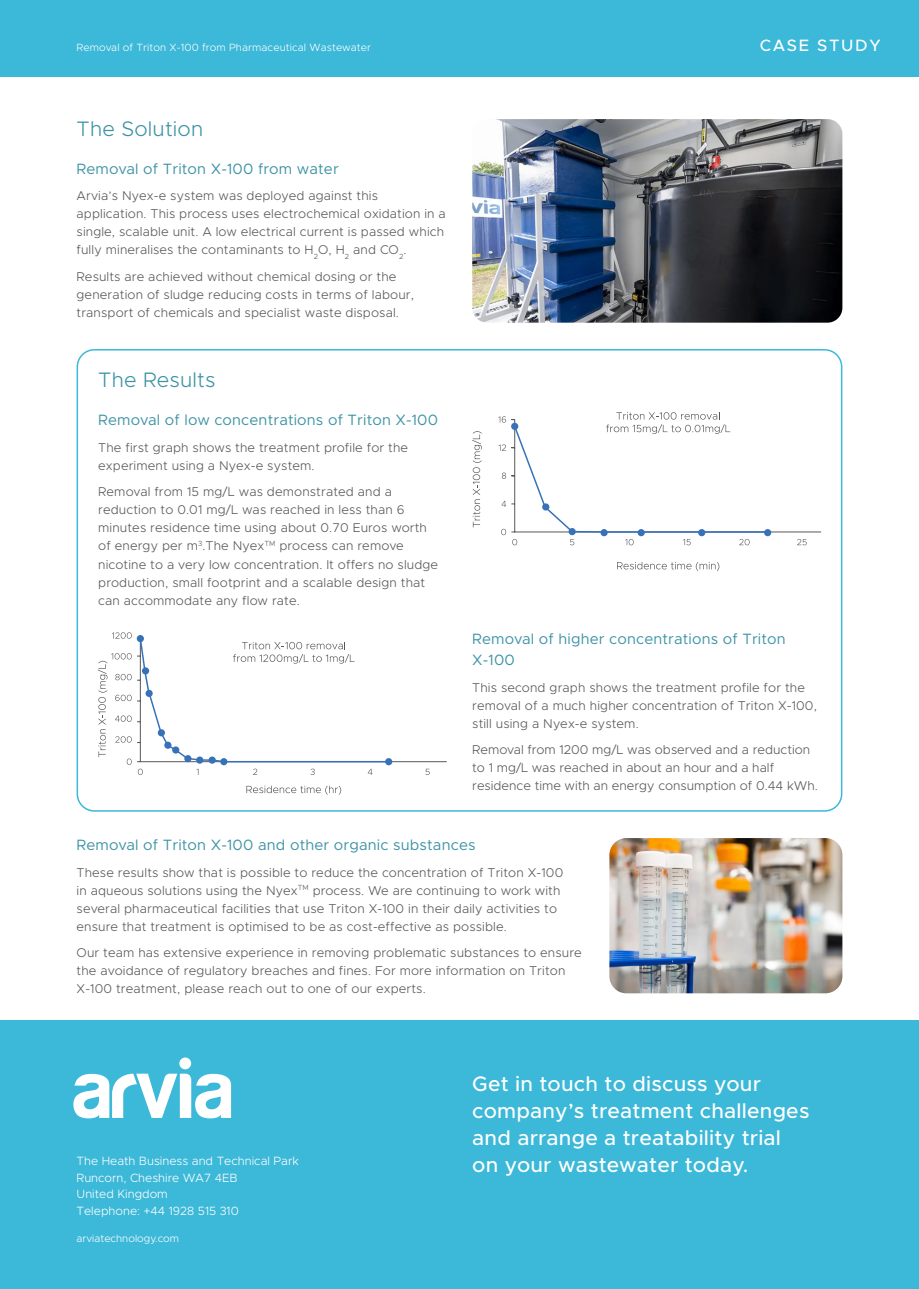
<style>
.page{position:relative;width:919px;height:1289px;background:#fff}
.page>*{position:absolute;margin:0;border:0;box-sizing:border-box;transform-origin:0 0}
.Bold_Coloured_Body_T{font:500 21px/27px "Metropolis";letter-spacing:.01em;color:#fff}
.t1{font:300 21px "Metropolis";letter-spacing:.01em;color:#3d93a5}
.t2{font:500 16.5px "Metropolis";letter-spacing:.1em;color:#fff}
.H4_Regular{font:15px/21px "Metropolis";letter-spacing:.01em;color:#3d93a5}
.Case_Study_Body{font:300 12.75px/18px "Metropolis";letter-spacing:.01em;color:#57585a}
.t3{font:300 12px "Metropolis";color:#fff}
.t4{font:300 10.5px "Metropolis";letter-spacing:.01em;color:#fff}
</style>
<div class="page">
<div style="left:77px;top:349px;width:765px;height:462px;border:2px solid #3cb8d8;border-radius:17px"></div>
<div style="left:0;top:1020px;width:918px;height:268px;background:#3cb8d8"></div>
<div style="left:179px;top:1057px;width:12px;height:12px;background:#fff;border-radius:50%"></div>
<svg style="left:73px;top:1073px;width:158px;height:45px"></svg>
<div style="left:0;top:0;width:918px;height:77px;background:#3cb8d8"></div>
<img style="left:472px;top:119px;width:370px;height:204px">
<img style="left:609px;top:838px;width:233px;height:155px">
<svg style="left:617px;top:562px;width:102px;height:9px"></svg>
<svg style="left:472px;top:431px;width:10px;height:96px"></svg>
<svg style="left:498px;top:412px;width:323px;height:133px"></svg>
<svg style="left:246px;top:785px;width:95px;height:9px"></svg>
<svg style="left:98px;top:632px;width:349px;height:143px"></svg>
<p class="t4" style="left:77px;top:41px;width:296px">Removal of Triton X-100 from Pharmaceutical Wastewater</p>
<h2 class="t2" style="left:759px;top:35px;width:122px">CASE STUDY</h2>
<h2 class="t1" style="left:77px;top:115px;width:128px">The Solution</h2>
<p class="H4_Regular" style="left:77px;top:158px;width:264px">Removal of Triton X-100 from water</p>
<p class="Case_Study_Body" style="left:77px;top:187px;width:371px">Arvia’s Nyex-e system was deployed against this application. This process uses electrochemical oxidation in a single, scalable unit. A low electrical current is passed which fully mineralises the contaminants to H<sub>2</sub>O, H<sub>2</sub> and CO<sub>2</sub>.</p>
<p class="Case_Study_Body" style="left:77px;top:267px;width:339px">Results are achieved without chemical dosing or the generation of sludge reducing costs in terms of labour, transport of chemicals and specialist waste disposal.</p>
<h2 class="t1" style="left:98px;top:367px;width:119px">The Results</h2>
<p class="H4_Regular" style="left:98px;top:410px;width:341px">Removal of low concentrations of Triton X-100</p>
<p class="Case_Study_Body" style="left:98px;top:438px;width:311px">The first graph shows the treatment profile for the experiment using a Nyex-e system.</p>
<p class="Case_Study_Body" style="left:98px;top:483px;width:341px">Removal from 15 mg/L was demonstrated and a reduction to 0.01 mg/L was reached in less than 6 minutes residence time using about 0.70 Euros worth of energy per m<sup>3</sup>.The Nyex<sup>TM</sup> process can remove nicotine to a very low concentration. It offers no sludge production, small footprint and a scalable design that can accommodate any flow rate.</p>
<p class="H4_Regular" style="left:472px;top:628px;width:315px">Removal of higher concentrations of Triton<br>X-100</p>
<p class="Case_Study_Body" style="left:472px;top:678px;width:346px">This second graph shows the treatment profile for the removal of a much higher concentration of Triton X-100, still using a Nyex-e system.</p>
<p class="Case_Study_Body" style="left:472px;top:741px;width:347px">Removal from 1200 mg/L was observed and a reduction to 1 mg/L was reached in about an hour and a half residence time with an energy consumption of 0.44 kWh.</p>
<p class="H4_Regular" style="left:77px;top:834px;width:400px">Removal of Triton X-100 and other organic substances</p>
<p class="Case_Study_Body" style="left:77px;top:863px;width:488px">These results show that is possible to reduce the concentration of Triton X-100 in aqueous solutions using the Nyex<sup>TM</sup> process. We are continuing to work with several pharmaceutical facilities that use Triton X-100 in their daily activities to ensure that treatment is optimised to be as cost-effective as possible.</p>
<p class="Case_Study_Body" style="left:77px;top:943px;width:506px">Our team has extensive experience in removing problematic substances to ensure the avoidance of regulatory breaches and fines. For more information on Triton<br>X-100 treatment, please reach out to one of our experts.</p>
<p class="t3" style="left:77px;top:1153px;width:224px">The Heath Business and Technical Park</p>
<p class="t3" style="left:77px;top:1170px;width:162px">Runcorn, Cheshire WA7 4EB</p>
<p class="t3" style="left:77px;top:1186px;width:93px">United Kingdom</p>
<p class="t3" style="left:77px;top:1203px;width:164px">Telephone: +44 1928 515 310</p>
<p class="t4" style="left:77px;top:1231px;width:104px">arviatechnology.com</p>
<p class="Bold_Coloured_Body_T" style="left:472px;top:1070px;width:339px">Get in touch to discuss your company’s treatment challenges and arrange a treatability trial on your wastewater today.</p>
</div>
